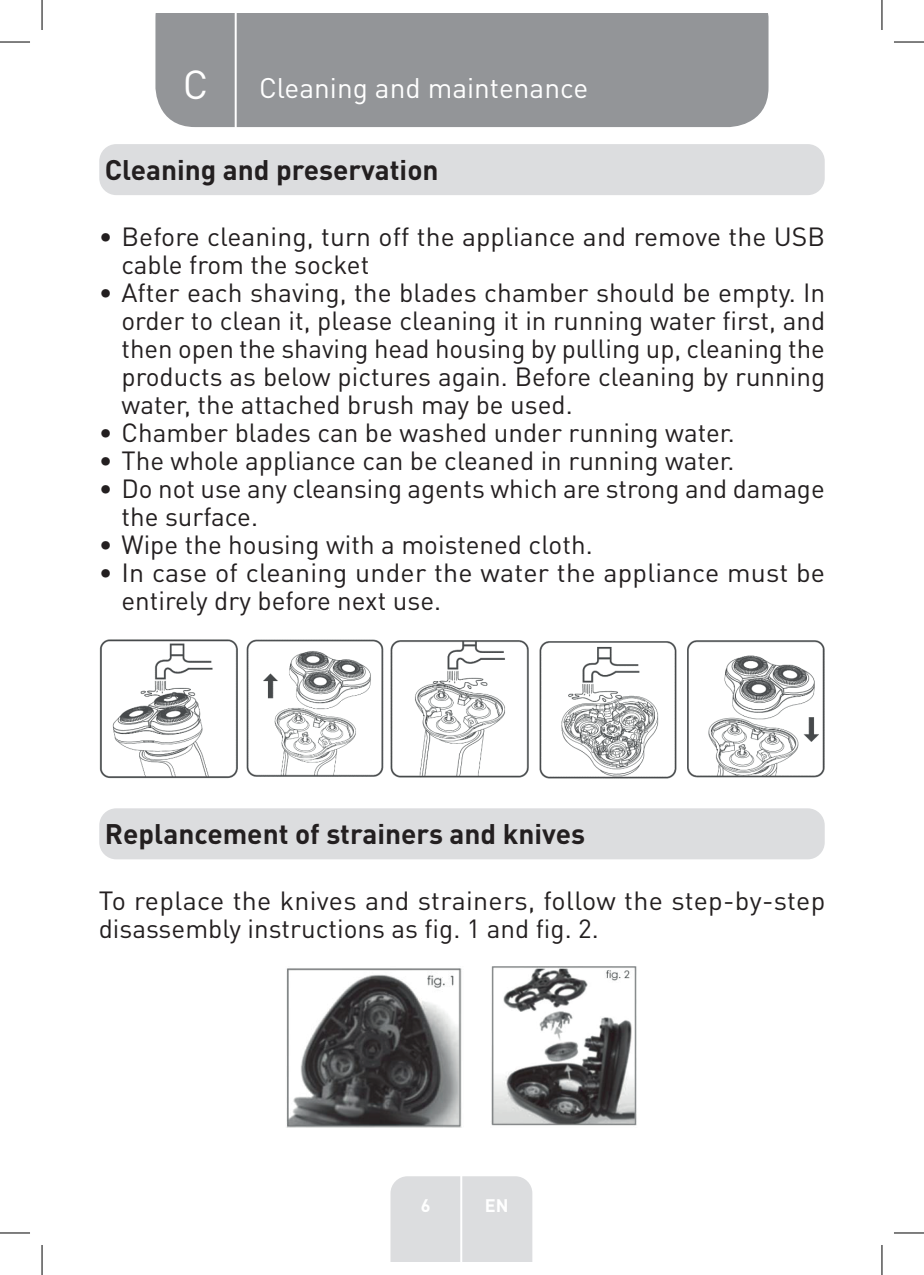
<style>
.page{position:relative;width:924px;height:1275px;background:#fff}
.page>*{position:absolute;margin:0;border:0;box-sizing:border-box;transform-origin:0 0}
.t1{font:40px "DIN Pro";color:#fff}
.Headline-01{font:700 28px "DIN Pro";color:#231f20}
.TitreGauche__gabarit{font:28px "DIN Pro";color:#fff}
.Large_Text__3_2_mm{font:26px/28px "DIN Pro";color:#231f20}
.t2{font:700 18px "DIN Pro";color:#fff}
</style>
<div class="page">
<div style="left:155px;top:14px;width:613px;height:113px;background:#939598"></div>
<div style="left:390px;top:1176px;width:142px;height:85px;background:#dcdddf"></div>
<hr style="left:460px;top:1153px;width:2px;height:108px;background:#fff">
<hr style="left:234px;top:14px;width:2px;height:116px;background:#fff">
<div style="left:99px;top:144px;width:725px;height:51px;background:#dcdddf;border-radius:17px"></div>
<img style="left:99px;top:639px;width:139px;height:139px">
<img style="left:246px;top:639px;width:138px;height:138px">
<img style="left:390px;top:640px;width:138px;height:138px">
<img style="left:539px;top:641px;width:138px;height:138px">
<img style="left:687px;top:640px;width:137px;height:138px">
<div style="left:99px;top:808px;width:725px;height:51px;background:#dcdddf;border-radius:17px"></div>
<img style="left:491px;top:966px;width:146px;height:160px">
<img style="left:286px;top:968px;width:176px;height:159px">
<hr style="left:0;top:42px;width:30px;height:1px;background:#000">
<hr style="left:893px;top:42px;width:30px;height:1px;background:#000">
<hr style="left:0;top:1232px;width:30px;height:1px;background:#000">
<hr style="left:893px;top:1232px;width:30px;height:1px;background:#000">
<hr style="left:42px;top:0;width:1px;height:30px;background:#000">
<hr style="left:42px;top:1245px;width:1px;height:30px;background:#000">
<hr style="left:881px;top:0;width:1px;height:30px;background:#000">
<hr style="left:881px;top:1245px;width:1px;height:30px;background:#000">
<p class="t1" style="left:183px;top:57px;width:27px">C</p>
<p class="TitreGauche__gabarit" style="left:259px;top:69px;width:330px">Cleaning and maintenance</p>
<p class="Headline-01" style="left:105px;top:150px;width:335px">Cleaning and preservation</p>
<p class="Large_Text__3_2_mm" style="left:121px;top:221px;width:705px;text-indent:-23px">• Before cleaning, turn off the appliance and remove the USB cable from the socket</p>
<p class="Large_Text__3_2_mm" style="left:121px;top:277px;width:705px;text-align:justify;text-indent:-23px">• After each shaving, the blades chamber should be empty. In order to clean it, please cleaning it in running water first, and then open the shaving head housing by pulling up, cleaning the products as below pictures again. Before cleaning by running water, the attached brush may be used.</p>
<p class="Large_Text__3_2_mm" style="left:99px;top:417px;width:637px">• Chamber blades can be washed under running water.</p>
<p class="Large_Text__3_2_mm" style="left:99px;top:445px;width:637px">• The whole appliance can be cleaned in running water.</p>
<p class="Large_Text__3_2_mm" style="left:121px;top:473px;width:704px;text-indent:-23px">• Do not use any cleansing agents which are strong and damage the surface.</p>
<p class="Large_Text__3_2_mm" style="left:99px;top:529px;width:495px">• Wipe the housing with a moistened cloth.</p>
<p class="Large_Text__3_2_mm" style="left:121px;top:557px;width:704px;text-indent:-23px">• In case of cleaning under the water the appliance must be entirely dry before next use.</p>
<p class="Headline-01" style="left:105px;top:814px;width:481px">Replancement of strainers and knives</p>
<p class="Large_Text__3_2_mm" style="left:99px;top:885px;width:727px">To replace the knives and strainers, follow the step-by-step disassembly instructions as fig. 1 and fig. 2.</p>
<p class="t2" style="left:420px;top:1192px;width:11px">6</p>
<p class="t2" style="left:484px;top:1192px;width:25px">EN</p>
</div>
